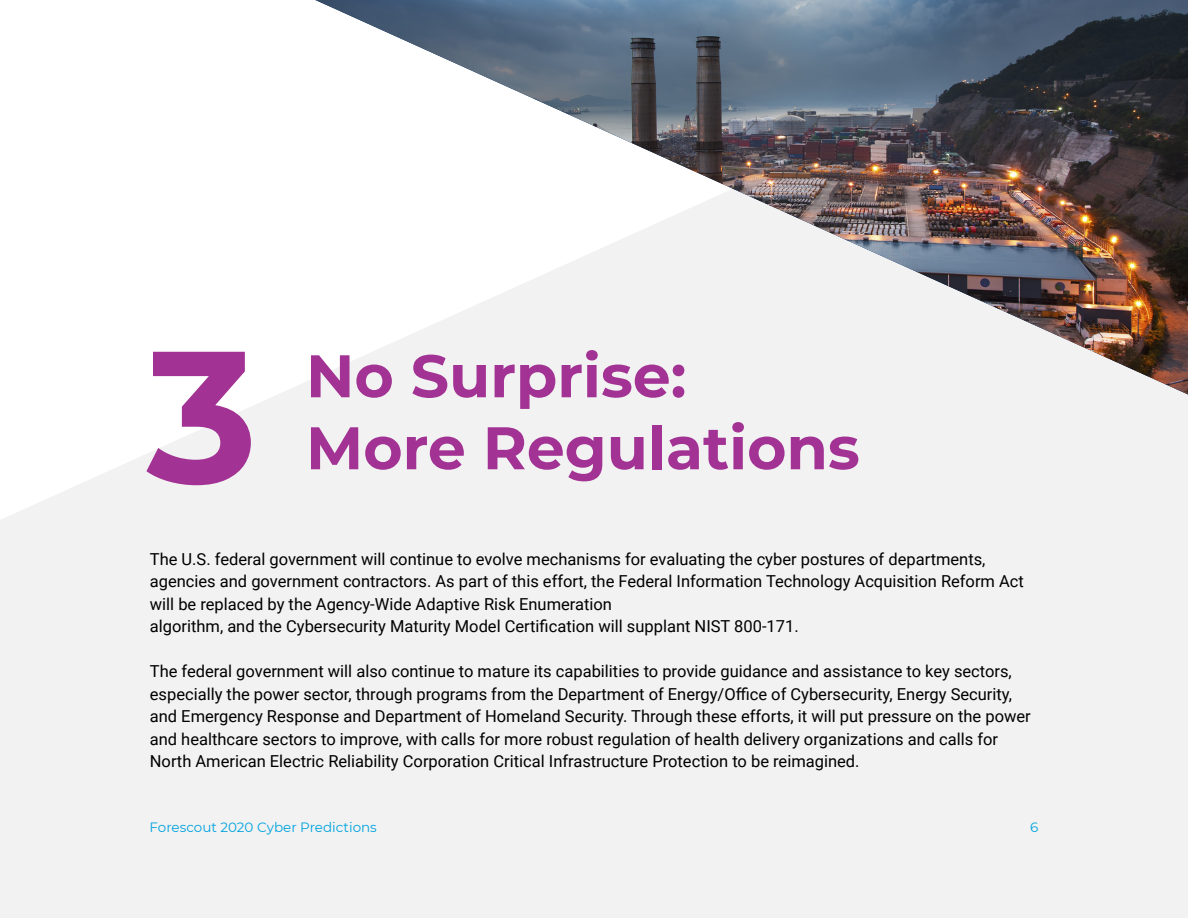
<style>
.page{position:relative;width:1188px;height:918px;background:#fff}
.page>*{position:absolute;margin:0;border:0;box-sizing:border-box;transform-origin:0 0}
.t1{font:700 187.5px "Montserrat";color:#a23293}
.t2{font:700 60px/72px "Montserrat";color:#a23293}
.t3{font:16.5px/22.5px "Roboto";color:#000}
.t4{font:13.5px "Montserrat";color:#00a3de}
</style>
<div class="page">
<div style="left:0;top:378px;width:1188px;height:540px;background:#f2f2f2"></div>
<img style="left:315px;top:0;width:873px;height:395px">
<h1 class="t1" style="left:147px;top:281px;width:112px">3</h1>
<h2 class="t2" style="left:306px;top:337px;width:555px">No Surprise:<br>More Regulations</h2>
<p class="t3" style="left:150px;top:547px;width:876px">The U.S. federal government will continue to evolve mechanisms for evaluating the cyber postures of departments, agencies and government contractors. As part of this effort, the Federal Information Technology Acquisition Reform Act will be replaced by the Agency-Wide Adaptive Risk Enumeration<br>algorithm, and the Cybersecurity Maturity Model Certification will supplant NIST 800-171.</p>
<p class="t3" style="left:150px;top:659px;width:882px">The federal government will also continue to mature its capabilities to provide guidance and assistance to key sectors, especially the power sector, through programs from the Department of Energy/Office of Cybersecurity, Energy Security, and Emergency Response and Department of Homeland Security. Through these efforts, it will put pressure on the power and healthcare sectors to improve, with calls for more robust regulation of health delivery organizations and calls for North American Electric Reliability Corporation Critical Infrastructure Protection to be reimagined.</p>
<p class="t4" style="left:150px;top:818px;width:229px">Forescout 2020 Cyber Predictions</p>
<p class="t4" style="left:1030px;top:818px;width:10px">6</p>
</div>
